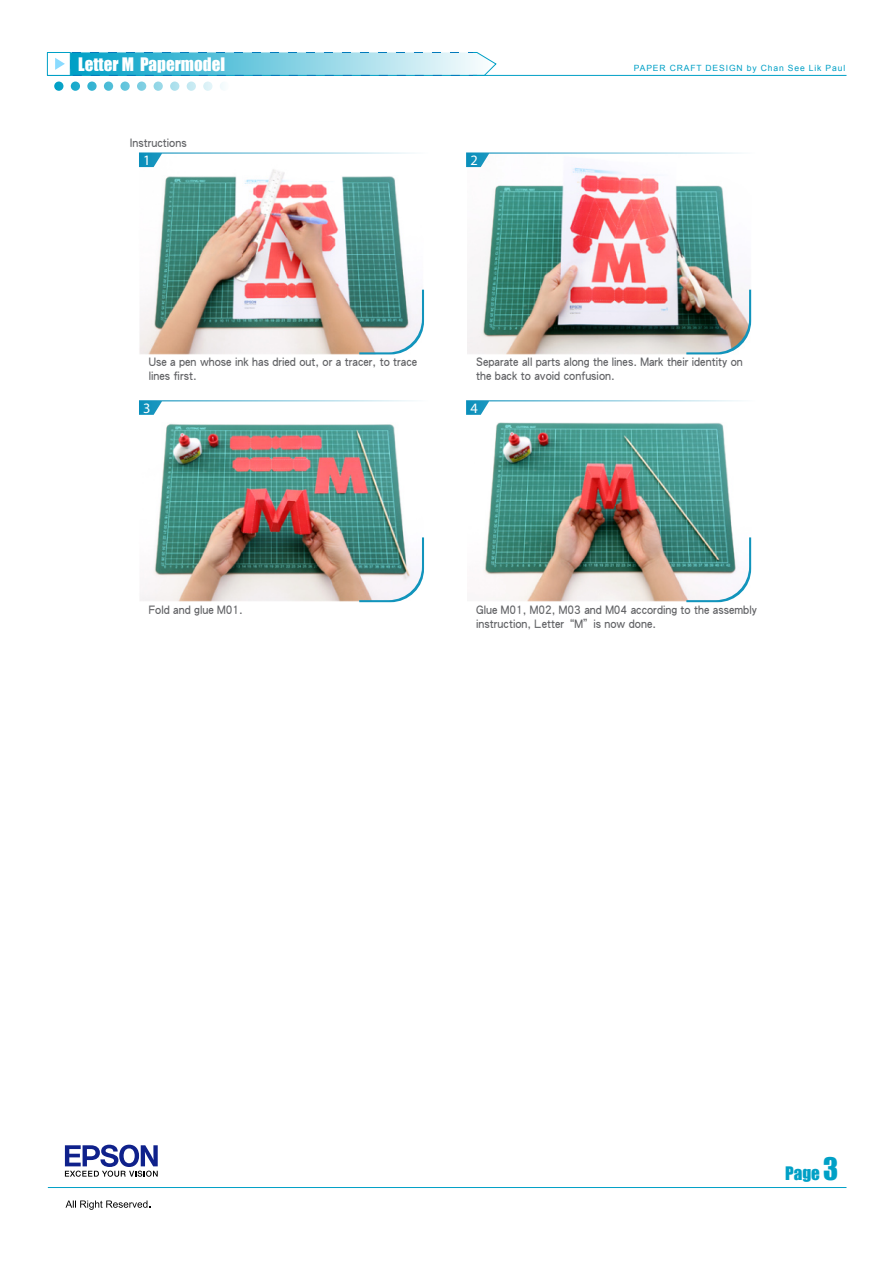
<style>
.page{position:relative;width:893px;height:1263px;background:#fff}
.page>*{position:absolute;margin:0;border:0;box-sizing:border-box;transform-origin:0 0}
.t1{font:17.1px "Impact";color:#fff}
.t2{font:17.1px "Impact";color:#00a0c6}
.t3{font:14.4px "Myriad";color:#fff}
.t4{font:11.4px/13.5px "Li Hei Pro";color:#636467;scale:.9 1}
.t5{font:8.55px "Arial";letter-spacing:.1em;color:#00a0c6}
.s1{font-size:28.5px}
</style>
<div class="page">
<img style="left:467px;top:167px;width:284px;height:188px">
<img style="left:139px;top:167px;width:284px;height:188px">
<img style="left:686px;top:290px;width:65px;height:64px">
<svg style="left:359px;top:290px;width:65px;height:64px"></svg>
<svg style="left:139px;top:152px;width:273px;height:15px"></svg>
<svg style="left:466px;top:152px;width:273px;height:15px"></svg>
<img style="left:484px;top:422px;width:249px;height:181px">
<img style="left:140px;top:423px;width:264px;height:180px">
<svg style="left:686px;top:537px;width:65px;height:65px"></svg>
<svg style="left:359px;top:537px;width:65px;height:65px"></svg>
<svg style="left:139px;top:400px;width:275px;height:15px"></svg>
<svg style="left:466px;top:400px;width:275px;height:15px"></svg>
<svg style="left:65px;top:1145px;width:93px;height:32px"></svg>
<hr style="left:48px;top:1187px;width:798px;height:1px;background:#00a0c6">
<hr style="left:48px;top:75px;width:798px;height:1px;background:#00a0c6">
<div style="left:47px;top:52px;width:24px;height:24px;border:1px solid #00a0c6"></div>
<svg style="left:54px;top:82px;width:169px;height:9px"></svg>
<svg style="left:55px;top:52px;width:442px;height:24px;background:#79cbe0"></svg>
<svg style="left:66px;top:1200px;width:84px;height:10px"></svg>
<h1 class="t1" style="left:78px;top:54px;width:148px">Letter M Papermodel</h1>
<p class="t5" style="left:634px;top:63px;width:213px">PAPER CRAFT DESIGN by Chan See Lik Paul</p>
<p class="t4" style="left:130px;top:137px;width:65px">Instructions</p>
<p class="t3" style="left:143px;top:153px;width:9px">1</p>
<p class="t3" style="left:470px;top:153px;width:9px">2</p>
<p class="t4" style="left:149px;top:356px;width:300px">Use a pen whose ink has dried out, or a tracer, to trace lines first.</p>
<p class="t4" style="left:476px;top:356px;width:298px">Separate all parts along the lines. Mark their identity on the back to avoid confusion.</p>
<p class="t3" style="left:143px;top:401px;width:9px">3</p>
<p class="t3" style="left:470px;top:401px;width:9px">4</p>
<p class="t4" style="left:149px;top:603px;width:106px">Fold and glue M01.</p>
<p class="t4" style="left:476px;top:603px;width:313px">Glue M01, M02, M03 and M04 according to the assembly instruction, Letter“M”is now done.</p>
<h1 class="t2" style="left:785px;top:1163px;width:54px">Page <span class="s1">3</span></h1>
</div>
